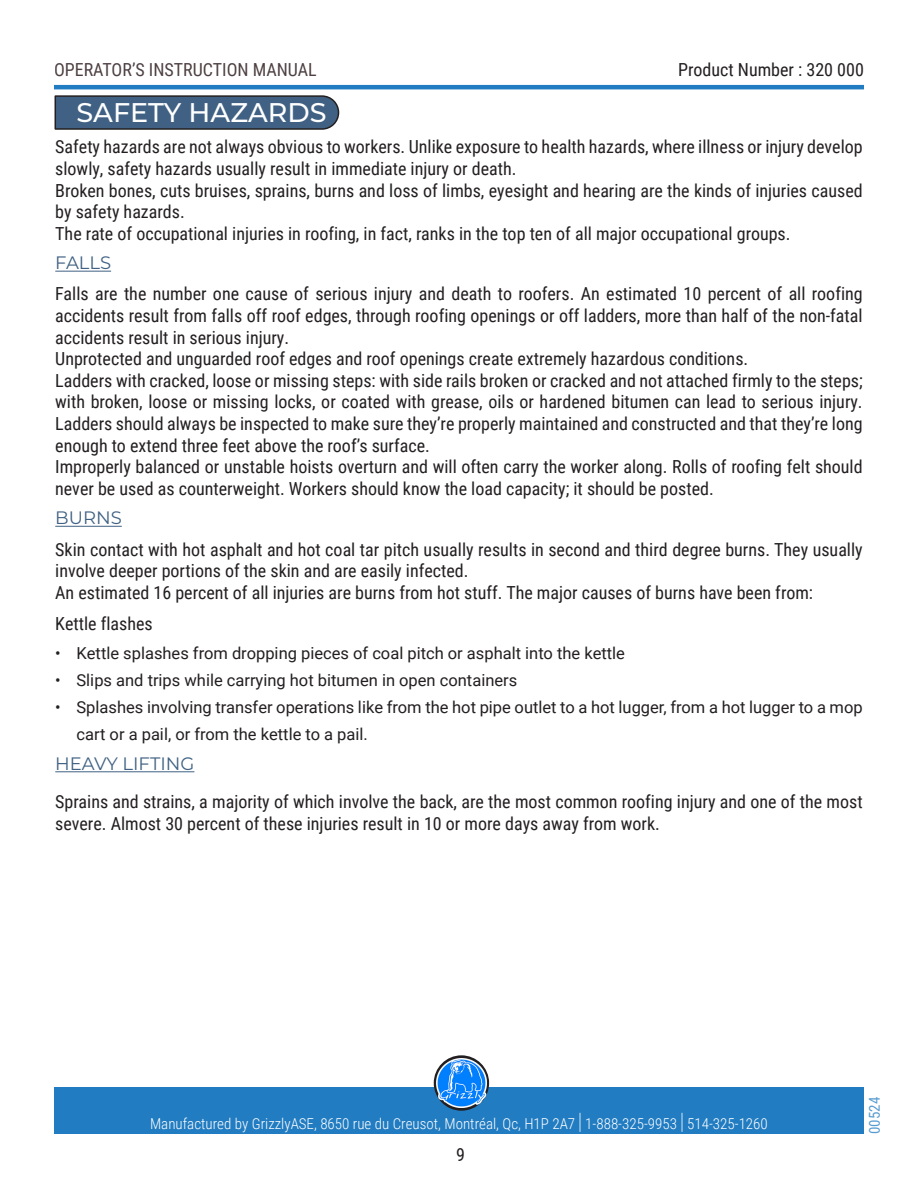
<style>
.page{position:relative;width:918px;height:1188px;background:#fff}
.page>*{position:absolute;margin:0;border:0;box-sizing:border-box;transform-origin:0 0}
.Titre1{font:500 27px "Montserrat";color:#fff}
.t1{font:18px/21.6px "Roboto Condensed";color:#231f20}
.t2{font:18px "Roboto Condensed";color:#130003}
.Titre2{font:18px "Montserrat";color:#406183}
.t3{font:16.5px/27px "Roboto";color:#231f20}
.t4{font:300 15px "Roboto Condensed";color:#fff}
.t5{font:15px "Roboto Condensed";color:#217cc0}
.s1{font-size:22.5px}
</style>
<div class="page">
<hr style="left:54px;top:85px;width:810px;height:4px;background:#217cc1">
<div style="left:54px;top:1088px;width:810px;height:46px;background:#217cc1"></div>
<svg style="left:434px;top:1055px;width:55px;height:56px"></svg>
<img style="left:437px;top:1058px;width:49px;height:50px">
<svg style="left:54px;top:95px;width:286px;height:35px;background:#43607e"></svg>
<hr style="left:55px;top:271px;width:56px;height:1px;background:#406183">
<hr style="left:55px;top:526px;width:67px;height:1px;background:#406183">
<hr style="left:55px;top:771px;width:139px;height:1px;background:#406183">
<p class="t2" style="left:54px;top:57px;width:264px">OPERATOR’S INSTRUCTION MANUAL</p>
<p class="t1" style="left:678px;top:58px;width:187px">Product Number : 320 000</p>
<p class="Titre1" style="left:77px;top:94px;width:252px">SAFETY HAZARDS</p>
<p class="t1" style="left:55px;top:135px;width:809px">Safety hazards are not always obvious to workers. Unlike exposure to health hazards, where illness or injury develop slowly, safety hazards usually result in immediate injury or death.</p>
<p class="t1" style="left:55px;top:179px;width:809px">Broken bones, cuts bruises, sprains, burns and loss of limbs, eyesight and hearing are the kinds of injuries caused by safety hazards.</p>
<p class="t1" style="left:55px;top:222px;width:737px">The rate of occupational injuries in roofing, in fact, ranks in the top ten of all major occupational groups.</p>
<p class="Titre2" style="left:55px;top:251px;width:57px">FALLS</p>
<p class="t1" style="left:55px;top:283px;width:809px;text-align:justify">Falls are the number one cause of serious injury and death to roofers. An estimated 10 percent of all roofing accidents result from falls off roof edges, through roofing openings or off ladders, more than half of the non-fatal accidents result in serious injury.</p>
<p class="t1" style="left:55px;top:347px;width:695px">Unprotected and unguarded roof edges and roof openings create extremely hazardous conditions.</p>
<p class="t1" style="left:55px;top:369px;width:809px;text-align:justify">Ladders with cracked, loose or missing steps: with side rails broken or cracked and not attached firmly to the steps; with broken, loose or missing locks, or coated with grease, oils or hardened bitumen can lead to serious injury.<br>Ladders should always be inspected to make sure they’re properly maintained and constructed and that they’re long enough to extend three feet above the roof’s surface.</p>
<p class="t1" style="left:55px;top:455px;width:809px">Improperly balanced or unstable hoists overturn and will often carry the worker along. Rolls of roofing felt should never be used as counterweight. Workers should know the load capacity; it should be posted.</p>
<p class="Titre2" style="left:55px;top:506px;width:68px">BURNS</p>
<p class="t1" style="left:55px;top:538px;width:809px">Skin contact with hot asphalt and hot coal tar pitch usually results in second and third degree burns. They usually involve deeper portions of the skin and are easily infected.</p>
<p class="t1" style="left:55px;top:581px;width:759px">An estimated 16 percent of all injuries are burns from hot stuff. The major causes of burns have been from:</p>
<p class="t1" style="left:55px;top:612px;width:99px">Kettle flashes</p>
<p class="t3" style="left:55px;top:639px;width:571px">• Kettle splashes from dropping pieces of coal pitch or asphalt into the kettle</p>
<p class="t3" style="left:55px;top:666px;width:464px">• Slips and trips while carrying hot bitumen in open containers</p>
<p class="t3" style="left:77px;top:693px;width:788px;text-indent:-21px">• Splashes involving transfer operations like from the hot pipe outlet to a hot lugger, from a hot lugger to a mop cart or a pail, or from the kettle to a pail.</p>
<p class="Titre2" style="left:55px;top:751px;width:141px">HEAVY LIFTING</p>
<p class="t1" style="left:55px;top:790px;width:809px">Sprains and strains, a majority of which involve the back, are the most common roofing injury and one of the most severe. Almost 30 percent of these injuries result in 10 or more days away from work.</p>
<p class="t4" style="left:150px;top:1113px;width:619px">Manufactured by GrizzlyASE, 8650 rue du Creusot, Montréal, Qc, H1P 2A7 <span class="s1">|</span> 1-888-325-9953 <span class="s1">|</span> 514-325-1260</p>
<p class="t1" style="left:456px;top:1144px;width:10px">9</p>
<p class="t5" style="left:864px;top:1134px;width:39px;rotate:-90deg">00524</p>
</div>
